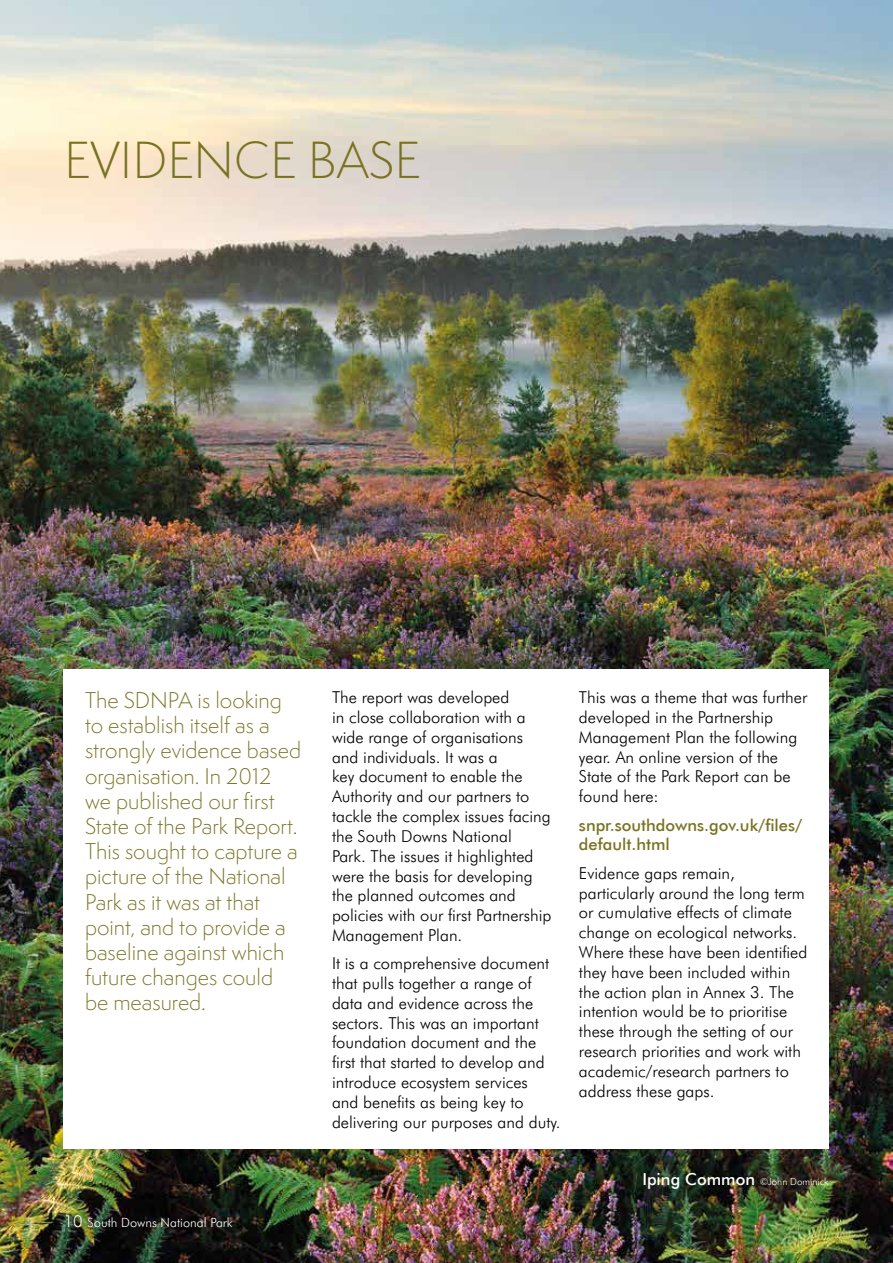
<style>
.page{position:relative;width:893px;height:1263px;background:#fff}
.page>*{position:absolute;margin:0;border:0;box-sizing:border-box;transform-origin:0 0}
.t1{font:300 48px "Semplicita Pro";color:#797221}
.t2{font:300 21px/25.2px "Semplicita Pro";color:#797221}
.t3{font:300 16.5px/19.8px "Futura BT";color:#000}
.t4{font:500 16.5px/19.8px "Futura BT";color:#797221}
.t5{font:300 12.75px "Futura BT";color:#fff}
.t6{font:300 9.75px "Futura BT";color:#fff}
.s1{font-size:16.5px}
.s2{font-weight:500;font-size:16.5px}
</style>
<div class="page">
<img style="left:0;top:0;width:893px;height:1263px">
<div style="left:64px;top:669px;width:765px;height:480px;background:#fff"></div>
<h1 class="t1" style="left:64px;top:128px;width:358px">EVIDENCE BASE</h1>
<p class="t2" style="left:85px;top:687px;width:218px">The SDNPA is looking to establish itself as a strongly evidence based organisation. In 2012 we published our first<br>State of the Park Report.<br>This sought to capture a picture of the National<br>Park as it was at that point, and to provide a baseline against which future changes could be measured.</p>
<p class="t3" style="left:332px;top:687px;width:221px">The report was developed<br>in close collaboration with a wide range of organisations and individuals. It was a<br>key document to enable the<br>Authority and our partners to tackle the complex issues facing the South Downs National<br>Park. The issues it highlighted were the basis for developing the planned outcomes and policies with our first Partnership<br>Management Plan.</p>
<p class="t3" style="left:332px;top:953px;width:230px">It is a comprehensive document that pulls together a range of data and evidence across the sectors. This was an important foundation document and the first that started to develop and introduce ecosystem services<br>and benefits as being key to delivering our purposes and duty.</p>
<p class="t5" style="left:64px;top:1214px;width:171px"><span class="s1">10</span> South Downs National Park</p>
<p class="t3" style="left:579px;top:687px;width:230px">This was a theme that was further developed in the Partnership<br>Management Plan the following year. An online version of the<br>State of the Park Report can be found here:</p>
<p class="t4" style="left:579px;top:814px;width:225px">snpr.southdowns.gov.uk/files/ default.html</p>
<p class="t3" style="left:579px;top:863px;width:230px">Evidence gaps remain, particularly around the long term or cumulative effects of climate change on ecological networks.<br>Where these have been identified they have been included within the action plan in Annex 3. The intention would be to prioritise these through the setting of our research priorities and work with academic/research partners to address these gaps.</p>
<p class="t6" style="left:642px;top:1176px;width:188px"><span class="s2">Iping Common</span> ©John Dominick</p>
</div>
